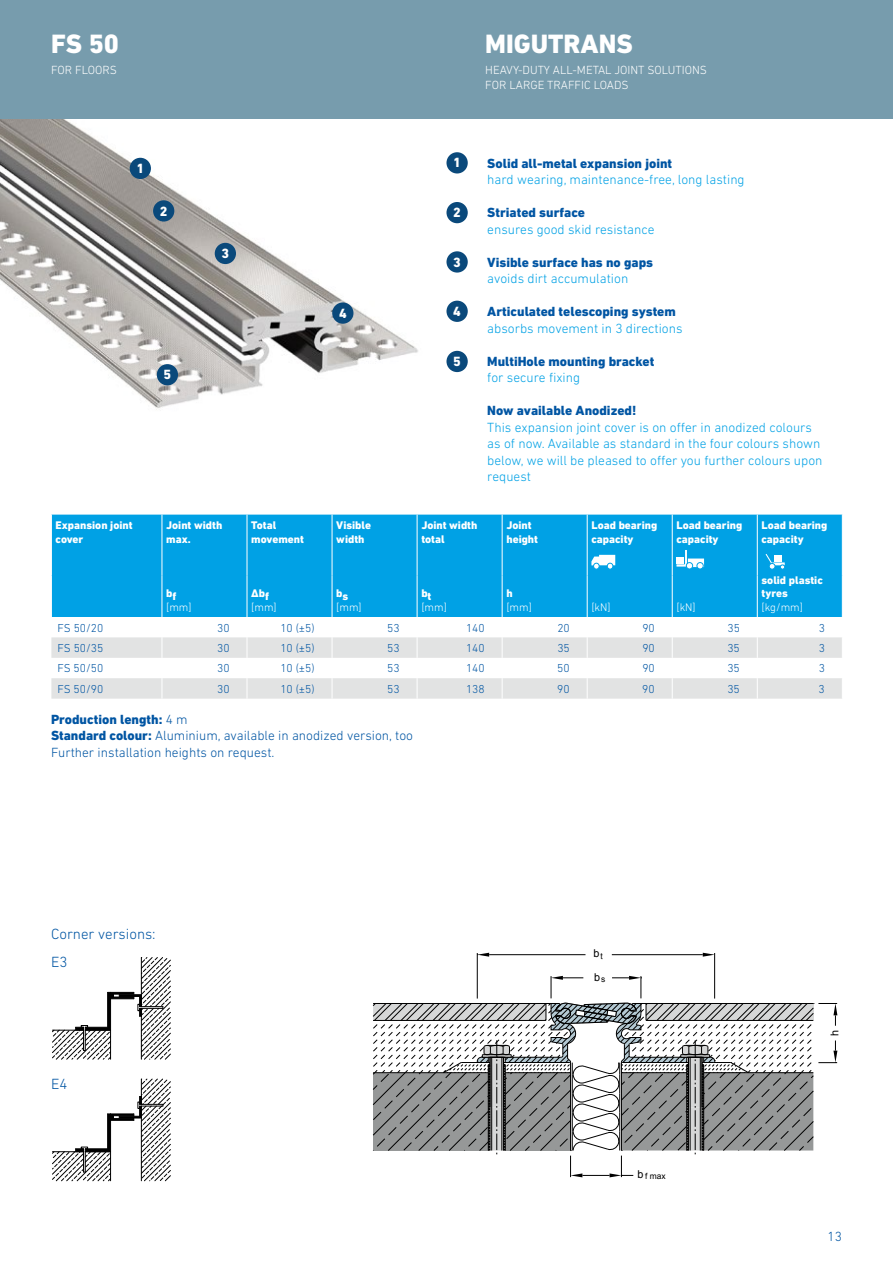
<style>
.page{position:relative;width:893px;height:1263px;background:#fff}
.page>*{position:absolute;margin:0;border:0;box-sizing:border-box;transform-origin:0 0}
.t1{font:800 27px "DIN Next LT Pro";color:#fff}
.t2{font:300 15px/28.2px "DIN Next LT Pro";color:#0055a3}
.t3{font:800 13.65px "DIN Next LT Pro";color:#fff}
.t4{font:300 13.5px/16.5px "DIN Next LT Pro";color:#00a1e5}
.t5{font:800 13.5px "DIN Next LT Pro";color:#0055a3}
.t6{font:300 13.5px/16.5px "DIN Next LT Pro";color:#0055a3}
.t7{font:300 12px/15px "DIN Next LT Pro";color:#fff}
.t8{font:300 11.7px "DIN Next LT Pro";color:#0055a3}
.t9{font:800 11.25px/13.5px "DIN Next LT Pro";color:#fff}
.t10{font:300 11.25px "DIN Next LT Pro";color:#fff}
.t11{font:10.8px/23.5px "Arial";color:#000}
.t12{font:8.4px "Arial";color:#000}
.s1{font-weight:800}
.s2{font-size:10.8px}
</style>
<div class="page">
<div style="left:52px;top:515px;width:790px;height:102px;background:#00a1e5"></div>
<svg style="left:51px;top:637px;width:791px;height:62px;fill:#e2e3e3"></svg>
<svg style="left:502px;top:637px;width:1px;height:62px"></svg>
<svg style="left:587px;top:637px;width:1px;height:62px"></svg>
<svg style="left:672px;top:637px;width:1px;height:62px"></svg>
<hr style="left:672px;top:515px;width:1px;height:60px;background:#fff">
<hr style="left:757px;top:515px;width:1px;height:60px;background:#fff">
<hr style="left:672px;top:575px;width:1px;height:42px;background:#fff">
<hr style="left:757px;top:575px;width:1px;height:42px;background:#fff">
<hr style="left:417px;top:515px;width:1px;height:60px;background:#fff">
<hr style="left:502px;top:515px;width:1px;height:60px;background:#fff">
<hr style="left:417px;top:575px;width:1px;height:42px;background:#fff">
<hr style="left:502px;top:575px;width:1px;height:42px;background:#fff">
<svg style="left:162px;top:637px;width:1px;height:62px"></svg>
<svg style="left:247px;top:637px;width:1px;height:62px"></svg>
<svg style="left:332px;top:637px;width:1px;height:62px"></svg>
<svg style="left:417px;top:637px;width:1px;height:62px"></svg>
<svg style="left:757px;top:637px;width:1px;height:62px"></svg>
<hr style="left:332px;top:515px;width:1px;height:60px;background:#fff">
<hr style="left:332px;top:575px;width:1px;height:42px;background:#fff">
<hr style="left:247px;top:515px;width:1px;height:60px;background:#fff">
<hr style="left:247px;top:575px;width:1px;height:42px;background:#fff">
<hr style="left:162px;top:515px;width:1px;height:60px;background:#fff">
<hr style="left:162px;top:575px;width:1px;height:42px;background:#fff">
<hr style="left:587px;top:515px;width:1px;height:60px;background:#fff">
<hr style="left:587px;top:575px;width:1px;height:42px;background:#fff">
<svg style="left:591px;top:555px;width:24px;height:14px"></svg>
<svg style="left:676px;top:550px;width:28px;height:19px"></svg>
<svg style="left:765px;top:554px;width:20px;height:15px"></svg>
<svg style="left:52px;top:957px;width:119px;height:103px"></svg>
<svg style="left:52px;top:1078px;width:119px;height:103px"></svg>
<hr style="left:714px;top:953px;width:1px;height:45px;background:#000">
<hr style="left:477px;top:953px;width:1px;height:45px;background:#000">
<hr style="left:612px;top:954px;width:91px;height:1px;background:#000">
<hr style="left:489px;top:954px;width:96px;height:1px;background:#000">
<svg style="left:703px;top:953px;width:12px;height:4px"></svg>
<svg style="left:477px;top:953px;width:12px;height:4px"></svg>
<svg style="left:373px;top:976px;width:464px;height:201px"></svg>
<img style="left:0;top:119px;width:418px;height:291px">
<div style="left:0;top:0;width:893px;height:119px;background:#779cad"></div>
<div style="left:130px;top:158px;width:21px;height:21px;background:#0a497b;border-radius:50%"></div>
<div style="left:446px;top:152px;width:22px;height:21px;background:#0a497b;border-radius:50%"></div>
<div style="left:153px;top:200px;width:21px;height:22px;background:#0a497b;border-radius:50%"></div>
<div style="left:446px;top:202px;width:22px;height:21px;background:#0a497b;border-radius:50%"></div>
<div style="left:215px;top:243px;width:21px;height:21px;background:#0a497b;border-radius:50%"></div>
<div style="left:446px;top:251px;width:22px;height:22px;background:#0a497b;border-radius:50%"></div>
<div style="left:332px;top:302px;width:21px;height:22px;background:#0a497b;border-radius:50%"></div>
<div style="left:446px;top:301px;width:22px;height:21px;background:#0a497b;border-radius:50%"></div>
<div style="left:446px;top:351px;width:22px;height:21px;background:#0a497b;border-radius:50%"></div>
<div style="left:157px;top:364px;width:21px;height:21px;background:#0a497b;border-radius:50%"></div>
<h1 class="t1" style="left:51px;top:28px;width:70px">FS 50</h1>
<p class="t7" style="left:51px;top:63px;width:67px">FOR FLOORS</p>
<h1 class="t1" style="left:485px;top:28px;width:149px">MIGUTRANS</h1>
<p class="t7" style="left:485px;top:63px;width:223px">HEAVY-DUTY ALL-METAL JOINT SOLUTIONS<br>FOR LARGE TRAFFIC LOADS</p>
<p class="t3" style="left:136px;top:160px;width:9px">1</p>
<p class="t3" style="left:453px;top:155px;width:9px">1</p>
<p class="t3" style="left:160px;top:203px;width:9px">2</p>
<p class="t3" style="left:453px;top:204px;width:9px">2</p>
<p class="t3" style="left:222px;top:245px;width:9px">3</p>
<p class="t3" style="left:453px;top:254px;width:9px">3</p>
<p class="t3" style="left:164px;top:367px;width:9px">5</p>
<p class="t3" style="left:339px;top:305px;width:9px">4</p>
<p class="t3" style="left:453px;top:303px;width:9px">4</p>
<p class="t3" style="left:453px;top:353px;width:9px">5</p>
<p class="t5" style="left:487px;top:155px;width:186px">Solid all-metal expansion joint</p>
<p class="t4" style="left:487px;top:171px;width:259px">hard wearing, maintenance-free, long lasting</p>
<p class="t5" style="left:487px;top:205px;width:99px">Striated surface</p>
<p class="t4" style="left:487px;top:221px;width:169px">ensures good skid resistance</p>
<p class="t5" style="left:487px;top:254px;width:167px">Visible surface has no gaps</p>
<p class="t4" style="left:487px;top:270px;width:143px">avoids dirt accumulation</p>
<p class="t5" style="left:487px;top:304px;width:190px">Articulated telescoping system</p>
<p class="t4" style="left:487px;top:320px;width:197px">absorbs movement in 3 directions</p>
<p class="t5" style="left:487px;top:353px;width:169px">MultiHole mounting bracket</p>
<p class="t4" style="left:487px;top:369px;width:94px">for secure fixing</p>
<p class="t5" style="left:487px;top:403px;width:151px">Now available Anodized!</p>
<p class="t4" style="left:487px;top:419px;width:337px">This expansion joint cover is on offer in anodized colours as of now. Available as standard in the four colours shown below, we will be pleased to offer you further colours upon request</p>
<p class="t9" style="left:56px;top:518px;width:78px">Expansion joint cover</p>
<p class="t9" style="left:166px;top:518px;width:58px">Joint width max.</p>
<p class="t9" style="left:251px;top:518px;width:54px">Total movement</p>
<p class="t9" style="left:336px;top:518px;width:36px">Visible width</p>
<p class="t9" style="left:421px;top:518px;width:58px">Joint width total</p>
<p class="t9" style="left:506px;top:518px;width:33px">Joint height</p>
<p class="t9" style="left:591px;top:518px;width:67px">Load bearing capacity</p>
<p class="t9" style="left:676px;top:518px;width:67px">Load bearing capacity</p>
<p class="t9" style="left:761px;top:518px;width:67px">Load bearing capacity</p>
<p class="t9" style="left:166px;top:588px;width:12px">bf</p>
<p class="t10" style="left:166px;top:601px;width:27px">[mm]</p>
<p class="t9" style="left:251px;top:587px;width:19px">∆bf</p>
<p class="t10" style="left:251px;top:601px;width:27px">[mm]</p>
<p class="t9" style="left:336px;top:588px;width:14px">bs</p>
<p class="t10" style="left:336px;top:601px;width:27px">[mm]</p>
<p class="t9" style="left:421px;top:588px;width:12px">bt</p>
<p class="t10" style="left:421px;top:601px;width:27px">[mm]</p>
<p class="t9" style="left:506px;top:587px;width:8px">h</p>
<p class="t10" style="left:506px;top:601px;width:27px">[mm]</p>
<p class="t10" style="left:591px;top:601px;width:21px">[kN]</p>
<p class="t10" style="left:676px;top:601px;width:21px">[kN]</p>
<p class="t9" style="left:761px;top:573px;width:63px">solid plastic tyres</p>
<p class="t10" style="left:761px;top:601px;width:43px">[kg/mm]</p>
<p class="t8" style="left:57px;top:621px;width:47px">FS 50/20</p>
<p class="t8" style="left:217px;top:621px;width:14px">30</p>
<p class="t8" style="left:280px;top:621px;width:36px">10 (±5)</p>
<p class="t8" style="left:387px;top:621px;width:14px">53</p>
<p class="t8" style="left:466px;top:621px;width:20px">140</p>
<p class="t8" style="left:557px;top:621px;width:14px">20</p>
<p class="t8" style="left:642px;top:621px;width:14px">90</p>
<p class="t8" style="left:727px;top:621px;width:14px">35</p>
<p class="t8" style="left:819px;top:621px;width:8px">3</p>
<p class="t8" style="left:57px;top:641px;width:47px">FS 50/35</p>
<p class="t8" style="left:217px;top:641px;width:14px">30</p>
<p class="t8" style="left:280px;top:641px;width:36px">10 (±5)</p>
<p class="t8" style="left:387px;top:641px;width:14px">53</p>
<p class="t8" style="left:466px;top:641px;width:20px">140</p>
<p class="t8" style="left:557px;top:641px;width:14px">35</p>
<p class="t8" style="left:642px;top:641px;width:14px">90</p>
<p class="t8" style="left:727px;top:641px;width:14px">35</p>
<p class="t8" style="left:819px;top:641px;width:8px">3</p>
<p class="t8" style="left:57px;top:662px;width:47px">FS 50/50</p>
<p class="t8" style="left:217px;top:662px;width:14px">30</p>
<p class="t8" style="left:280px;top:662px;width:36px">10 (±5)</p>
<p class="t8" style="left:387px;top:662px;width:14px">53</p>
<p class="t8" style="left:466px;top:662px;width:20px">140</p>
<p class="t8" style="left:557px;top:662px;width:14px">50</p>
<p class="t8" style="left:642px;top:662px;width:14px">90</p>
<p class="t8" style="left:727px;top:662px;width:14px">35</p>
<p class="t8" style="left:819px;top:662px;width:8px">3</p>
<p class="t8" style="left:57px;top:682px;width:47px">FS 50/90</p>
<p class="t8" style="left:217px;top:682px;width:14px">30</p>
<p class="t8" style="left:280px;top:682px;width:36px">10 (±5)</p>
<p class="t8" style="left:387px;top:682px;width:14px">53</p>
<p class="t8" style="left:466px;top:682px;width:20px">138</p>
<p class="t8" style="left:557px;top:682px;width:14px">90</p>
<p class="t8" style="left:642px;top:682px;width:14px">90</p>
<p class="t8" style="left:727px;top:682px;width:14px">35</p>
<p class="t8" style="left:819px;top:682px;width:8px">3</p>
<p class="t6" style="left:51px;top:711px;width:364px"><span class="s1">Production length:</span> 4 m<br><span class="s1">Standard colour:</span> Aluminium, available in anodized version, too<br>Further installation heights on request.</p>
<p class="t2" style="left:51px;top:920px;width:106px">Corner versions:<br>E3</p>
<p class="t2" style="left:51px;top:1069px;width:18px">E4</p>
<p class="t11" style="left:594px;top:942px;width:13px">b<sub>t </sub>b<sub>s</sub></p>
<p class="t12" style="left:638px;top:1171px;width:29px"><span class="s2">b</span> f max</p>
<p class="t11" style="left:823px;top:1036px;width:8px;rotate:-90deg">h</p>
<p class="t6" style="left:828px;top:1228px;width:16px">13</p>
</div>
